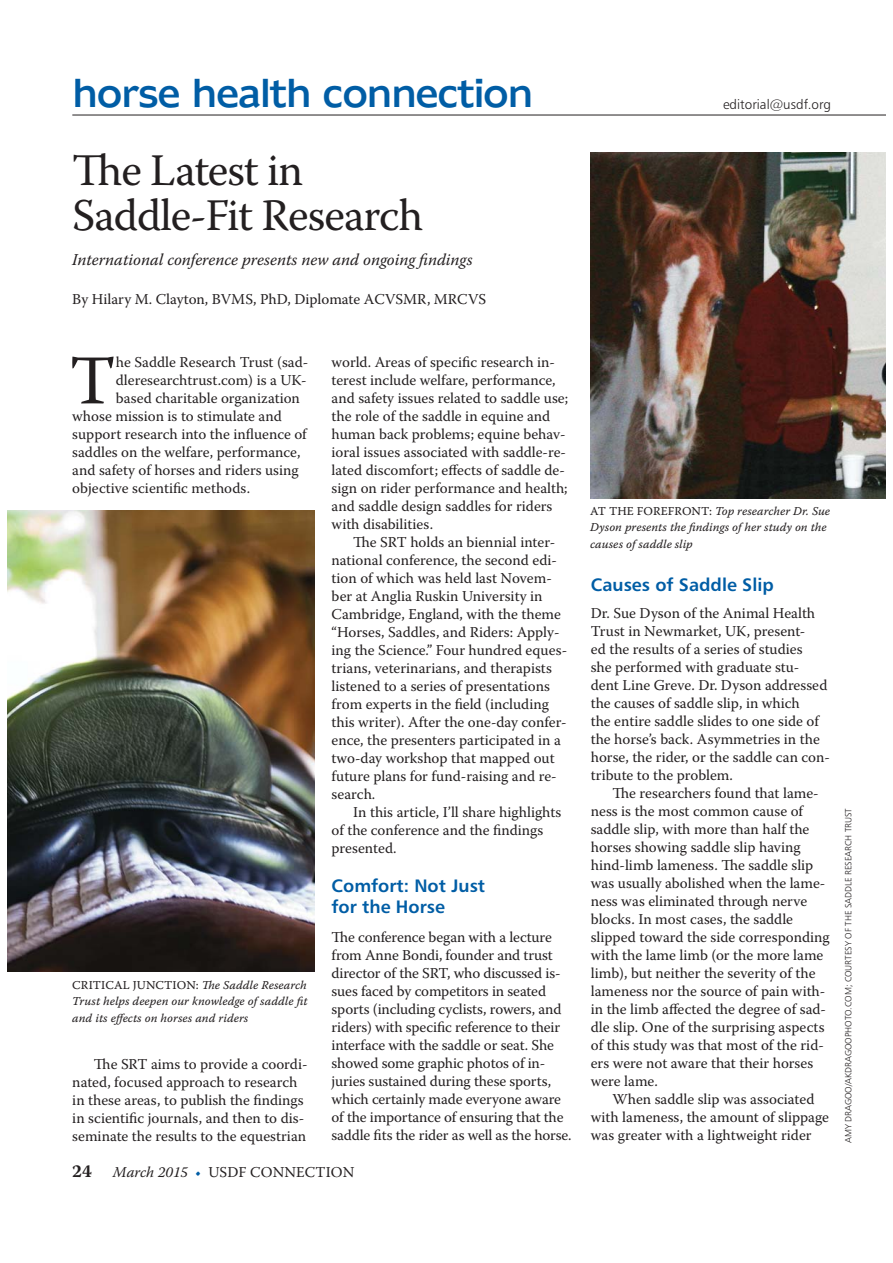
<style>
.page{position:relative;width:893px;height:1263px;background:#fff}
.page>*{position:absolute;margin:0;border:0;box-sizing:border-box;transform-origin:0 0}
.t1{font:69.6px "Warnock Pro";color:#231f20}
.t2{font:45px/45px "Warnock Pro";letter-spacing:-.025em;color:#231f20}
.t3{font:36px "Humanist 970 BT Roman C";letter-spacing:-.08em;color:#005da5}
.t4{font:18px/21px "Humanist 777 BT Bold B";color:#005da5}
.t5{font:italic 16.5px "Warnock Pro";color:#231f20}
.t6{font:15px/18px "Warnock Pro";color:#231f20}
.t7{font:13.5px "Humanist 777 BT Light B";color:#231f20}
.t8{font:12px/16.5px "Warnock Pro It Capt";color:#231f20}
.t9{font:12px "Warnock Pro Capt";letter-spacing:.005em;color:#231f20}
.t10{font:9px "Humanist 777 BT Light B";color:#231f20}
.s1{font-family:"Warnock Pro It Capt"}
.s2{font-weight:700;font-size:18px}
.s3{font-style:italic}
.s4{color:#005da5}
.s5{font-family:"Warnock Pro Capt"}
</style>
<div class="page">
<hr style="left:72px;top:115px;width:813px;height:1px;background:#231f20">
<img style="left:8px;top:511px;width:306px;height:460px">
<img style="left:591px;top:152px;width:294px;height:346px">
<h3 class="t3" style="left:72px;top:74px;width:464px">horse health connection</h3>
<h2 class="t2" style="left:72px;top:152px;width:352px">The Latest in<br>Saddle-Fit Research</h2>
<p class="t5" style="left:72px;top:254px;width:402px">International conference presents new and ongoing findings</p>
<p class="t6" style="left:72px;top:291px;width:415px">By Hilary M. Clayton, BVMS, PhD, Diplomate ACVSMR, MRCVS</p>
<p class="t7" style="left:723px;top:99px;width:110px">editorial@usdf.org</p>
<h1 class="t1" style="left:69px;top:354px;width:48px">T</h1>
<p class="t6" style="left:116px;top:355px;width:194px">he Saddle Research Trust (sad-</p>
<p class="t6" style="left:116px;top:373px;width:192px">dleresearchtrust.com) is a UK-</p>
<p class="t6" style="left:116px;top:391px;width:186px">based charitable organization</p>
<p class="t6" style="left:72px;top:409px;width:211px">whose mission is to stimulate and</p>
<p class="t6" style="left:72px;top:427px;width:236px">support research into the influence of</p>
<p class="t6" style="left:72px;top:445px;width:230px">saddles on the welfare, performance,</p>
<p class="t6" style="left:72px;top:463px;width:228px">and safety of horses and riders using</p>
<p class="t6" style="left:72px;top:481px;width:179px">objective scientific methods.</p>
<p class="t9" style="left:72px;top:978px;width:236px">CRITICAL JUNCTION: <span class="s1">The Saddle Research</span></p>
<p class="t8" style="left:72px;top:994px;width:237px">Trust helps deepen our knowledge of saddle fit and its effects on horses and riders</p>
<p class="t6" style="left:72px;top:1057px;width:237px;text-indent:22px">The SRT aims to provide a coordi&shy;nated, focused approach to research in these areas, to publish the findings in scientific journals, and then to dis&shy;seminate the results to the equestrian</p>
<p class="t6" style="left:332px;top:355px;width:238px">world. Areas of specific research in&shy;terest include welfare, performance, and safety issues related to saddle use; the role of the saddle in equine and human back problems; equine behav&shy;ioral issues associated with saddle-re&shy;lated discomfort; effects of saddle de&shy;sign on rider performance and health; and saddle design saddles for riders with disabilities.</p>
<p class="t6" style="left:332px;top:535px;width:237px;text-indent:22px">The SRT holds an biennial inter&shy;national conference, the second edi&shy;tion of which was held last Novem&shy;ber at Anglia Ruskin University in Cambridge, England, with the theme “Horses, Saddles, and Riders: Apply&shy;ing the Science.” Four hundred eques&shy;trians, veterinarians, and therapists listened to a series of presentations from experts in the field (including this writer). After the one-day confer&shy;ence, the presenters participated in a two-day workshop that mapped out future plans for fund-raising and re&shy;search.</p>
<p class="t6" style="left:332px;top:805px;width:231px;text-indent:22px">In this article, I’ll share highlights of the conference and the findings presented.</p>
<p class="t4" style="left:332px;top:877px;width:155px">Comfort: Not Just for the Horse</p>
<p class="t6" style="left:332px;top:929px;width:242px">The conference began with a lecture from Anne Bondi, founder and trust director of the SRT, who discussed is&shy;sues faced by competitors in seated sports (including cyclists, rowers, and riders) with specific reference to their interface with the saddle or seat. She showed some graphic photos of in&shy;juries sustained during these sports, which certainly made everyone aware of the importance of ensuring that the saddle fits the rider as well as the horse.</p>
<p class="t6" style="left:72px;top:1165px;width:284px"><span class="s2">24</span> <span class="s3">March 2015</span> <span class="s4">t</span> USDF CONNECTION</p>
<p class="t8" style="left:590px;top:504px;width:242px"><span class="s5">AT THE FOREFRONT:</span> Top researcher Dr. Sue<br>Dyson presents the findings of her study on the causes of saddle slip</p>
<p class="t4" style="left:591px;top:576px;width:184px">Causes of Saddle Slip</p>
<p class="t6" style="left:591px;top:605px;width:241px">Dr. Sue Dyson of the Animal Health Trust in Newmarket, UK, present-<br>ed the results of a series of studies<br>she performed with graduate stu&shy;dent Line Greve. Dr. Dyson addressed the causes of saddle slip, in which<br>the entire saddle slides to one side of the horse’s back. Asymmetries in the horse, the rider, or the saddle can con&shy;tribute to the problem.</p>
<p class="t6" style="left:591px;top:785px;width:240px;text-indent:22px">The researchers found that lame&shy;ness is the most common cause of saddle slip, with more than half the horses showing saddle slip having hind-limb lameness. The saddle slip was usually abolished when the lame&shy;ness was eliminated through nerve blocks. In most cases, the saddle slipped toward the side corresponding with the lame limb (or the more lame limb), but neither the severity of the lameness nor the source of pain with&shy;in the limb affected the degree of sad&shy;dle slip. One of the surprising aspects of this study was that most of the rid&shy;ers were not aware that their horses were lame.</p>
<p class="t6" style="left:591px;top:1092px;width:240px;text-indent:22px">When saddle slip was associated with lameness, the amount of slippage was greater with a lightweight rider</p>
<p class="t10" style="left:845px;top:1143px;width:336px;rotate:-90deg">AMY DRAGOO/AKDRAGOOPHOTO.COM; COURTESY OF THE SADDLE RESEARCH TRUST</p>
</div>
